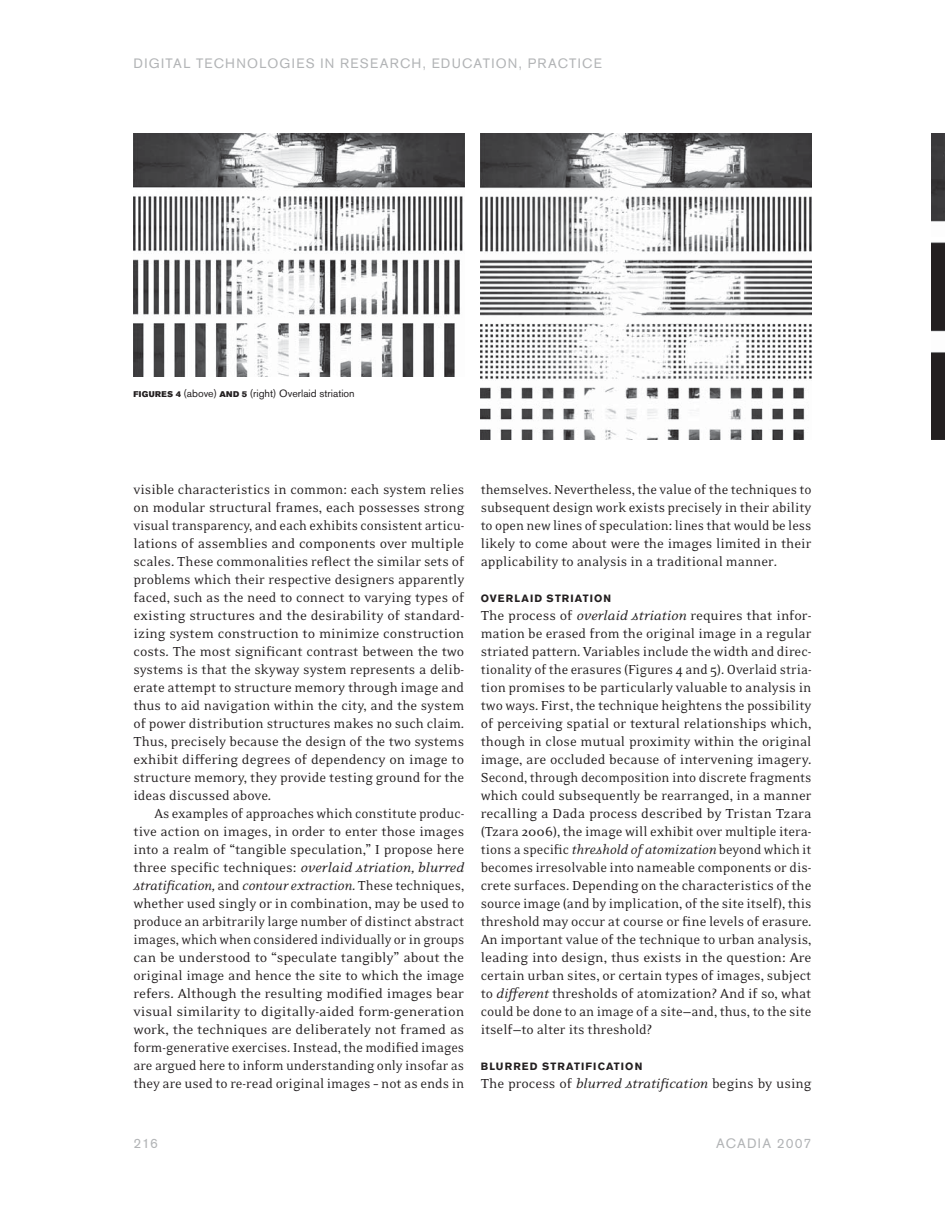
<style>
.page{position:relative;width:945px;height:1215px;background:#fff}
.page>*{position:absolute;margin:0;border:0;box-sizing:border-box;transform-origin:0 0}
.t1{font:15px/18px "Eidetic Neo OT";color:#231f20;text-align:justify}
.t2{font:13.5px "Akzidenz Grotesk BE";letter-spacing:.095em;color:#b2b4b6}
.t3{font:10.5px "Akzidenz Grotesk BE";color:#231f20}
.t4{font:700 10.5px "Akzidenz Grotesk BE";letter-spacing:.105em;color:#231f20}
.s1{font-family:"Akzidenz Grotesk BE Super";font-size:8.25px}
.s2{font-style:italic}
</style>
<div class="page">
<img style="left:481px;top:134px;width:331px;height:306px">
<img style="left:134px;top:134px;width:330px;height:243px">
<img style="left:932px;top:134px;width:13px;height:306px">
<p class="t2" style="left:134px;top:58px;width:470px">DIGITAL TECHNOLOGIES IN RESEARCH, EDUCATION, PRACTICE</p>
<p class="t3" style="left:134px;top:389px;width:223px"><span class="s1">FIGURES 4</span> (above) <span class="s1">AND 5</span> (right) Overlaid striation</p>
<p class="t1" style="left:134px;top:481px;width:332px">visible characteristics in common: each system relies on modular structural frames, each possesses strong visual transparency, and each exhibits consistent articu&shy;lations of assemblies and components over multiple scales. These commonalities reflect the similar sets of problems which their respective designers apparently faced, such as the need to connect to varying types of existing structures and the desirability of standard&shy;izing system construction to minimize construction costs. The most significant contrast between the two systems is that the skyway system represents a delib&shy;erate attempt to structure memory through image and thus to aid navigation within the city, and the system of power distribution structures makes no such claim.<br>Thus, precisely because the design of the two systems exhibit differing degrees of dependency on image to structure memory, they provide testing ground for the ideas discussed above.</p>
<p class="t1" style="left:134px;top:805px;width:332px;text-indent:21px">As examples of approaches which constitute produc&shy;tive action on images, in order to enter those images into a realm of “tangible speculation,” I propose here three specific techniques: <span class="s2">overlaid striation, blurred stratification,</span> and <span class="s2">contour extraction</span>. These techniques, whether used singly or in combination, may be used to produce an arbitrarily large number of distinct abstract images, which when considered individually or in groups can be understood to “speculate tangibly” about the original image and hence the site to which the image refers. Although the resulting modified images bear visual similarity to digitally-aided form-generation work, the techniques are deliberately not framed as form-generative exercises. Instead, the modified images are argued here to inform understanding only insofar as they are used to re-read original images – not as ends in</p>
<p class="t1" style="left:481px;top:481px;width:332px">themselves. Nevertheless, the value of the techniques to subsequent design work exists precisely in their ability to open new lines of speculation: lines that would be less likely to come about were the images limited in their applicability to analysis in a traditional manner.</p>
<p class="t4" style="left:481px;top:594px;width:132px">OVERLAID STRIATION</p>
<p class="t1" style="left:481px;top:607px;width:332px">The process of <span class="s2">overlaid striation</span> requires that infor&shy;mation be erased from the original image in a regular striated pattern. Variables include the width and direc&shy;tionality of the erasures (Figures 4 and 5). Overlaid stria&shy;tion promises to be particularly valuable to analysis in two ways. First, the technique heightens the possibility of perceiving spatial or textural relationships which, though in close mutual proximity within the original image, are occluded because of intervening imagery.<br>Second, through decomposition into discrete fragments which could subsequently be rearranged, in a manner recalling a Dada process described by Tristan Tzara (Tzara 2006), the image will exhibit over multiple itera&shy;tions a specific <span class="s2">threshold of atomization</span> beyond which it becomes irresolvable into nameable components or dis&shy;crete surfaces. Depending on the characteristics of the source image (and by implication, of the site itself), this threshold may occur at course or fine levels of erasure.<br>An important value of the technique to urban analysis, leading into design, thus exists in the question: Are certain urban sites, or certain types of images, subject to <span class="s2">different</span> thresholds of atomization? And if so, what could be done to an image of a site—and, thus, to the site itself—to alter its threshold?</p>
<p class="t4" style="left:481px;top:1062px;width:163px">BLURRED STRATIFICATION</p>
<p class="t1" style="left:481px;top:1075px;width:332px">The process of <span class="s2">blurred stratification</span> begins by using</p>
<p class="t2" style="left:134px;top:1138px;width:26px">216</p>
<p class="t2" style="left:716px;top:1138px;width:97px">ACADIA 2007</p>
</div>
